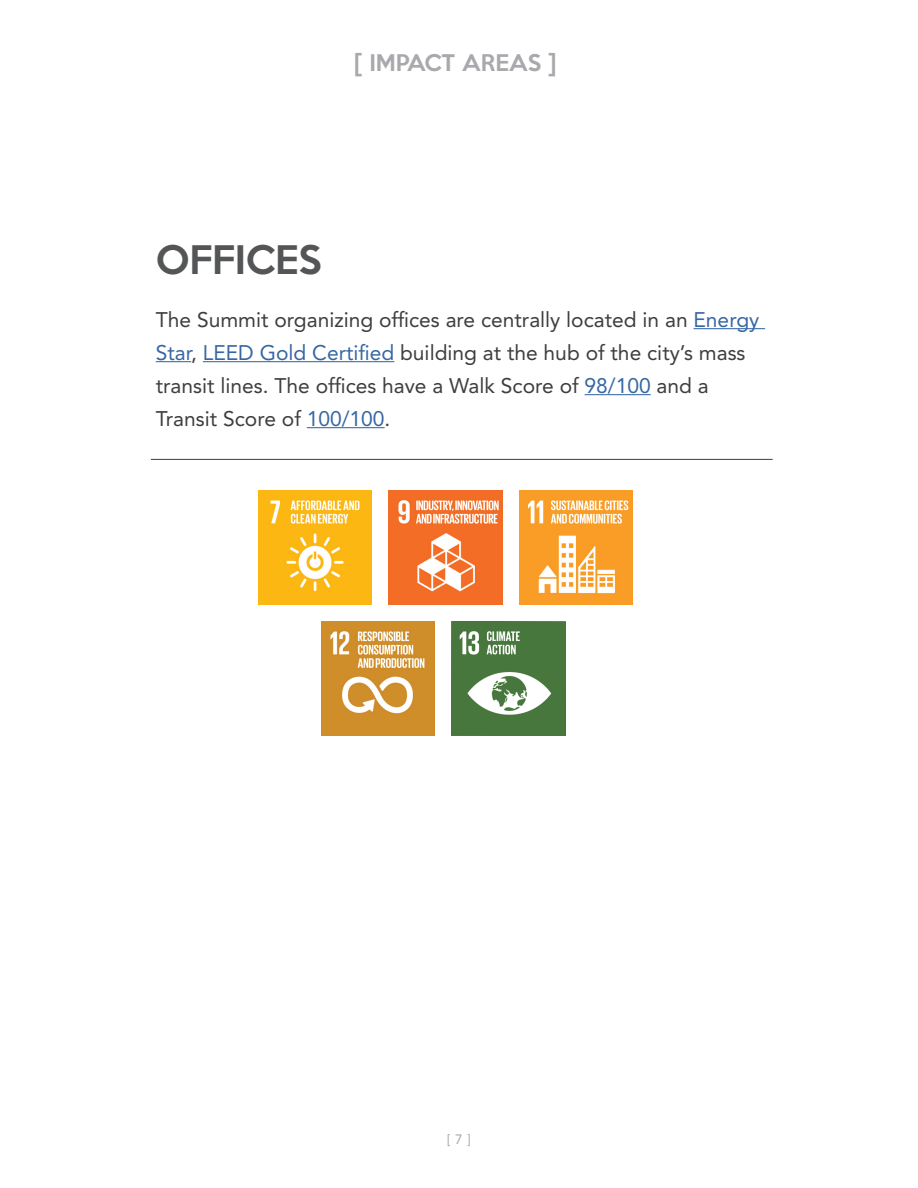
<style>
.page{position:relative;width:918px;height:1188px;background:#fff}
.page>*{position:absolute;margin:0;border:0;box-sizing:border-box;transform-origin:0 0}
.g-subheads-big{font:500 36px "Keep Calm";color:#545557}
.g-body{font:21px/33px "Avenir LT Pro";color:#3e3e3f}
.g-toplines{font:500 21px "Keep Calm";color:#a8a9ad}
.t1{font:13.5px "Avenir LT Pro";color:#a8a9ad}
.s1{color:#3667a4}
</style>
<div class="page">
<hr style="left:694px;top:328px;width:71px;height:1px;background:#3667a4">
<hr style="left:156px;top:361px;width:35px;height:1px;background:#3667a4">
<hr style="left:203px;top:361px;width:191px;height:1px;background:#3667a4">
<hr style="left:585px;top:394px;width:66px;height:1px;background:#3667a4">
<hr style="left:307px;top:427px;width:78px;height:1px;background:#3667a4">
<hr style="left:151px;top:459px;width:622px;height:1px;background:#3e3e3f">
<img style="left:519px;top:491px;width:114px;height:113px">
<img style="left:258px;top:491px;width:114px;height:113px">
<img style="left:389px;top:491px;width:113px;height:113px">
<img style="left:321px;top:621px;width:114px;height:114px">
<img style="left:452px;top:621px;width:113px;height:114px">
<p class="g-toplines" style="left:354px;top:44px;width:204px">[ IMPACT AREAS ]</p>
<p class="g-subheads-big" style="left:156px;top:228px;width:167px">OFFICES</p>
<p class="g-body" style="left:156px;top:303px;width:605px">The Summit organizing offices are centrally located in an <span class="s1">Energy Star</span>, <span class="s1">LEED Gold Certified</span> building at the hub of the city’s mass transit lines. The offices have a Walk Score of <span class="s1">98/100</span> and a Transit Score of <span class="s1">100/100</span>.</p>
<p class="t1" style="left:448px;top:1131px;width:24px">[ 7 ]</p>
</div>
